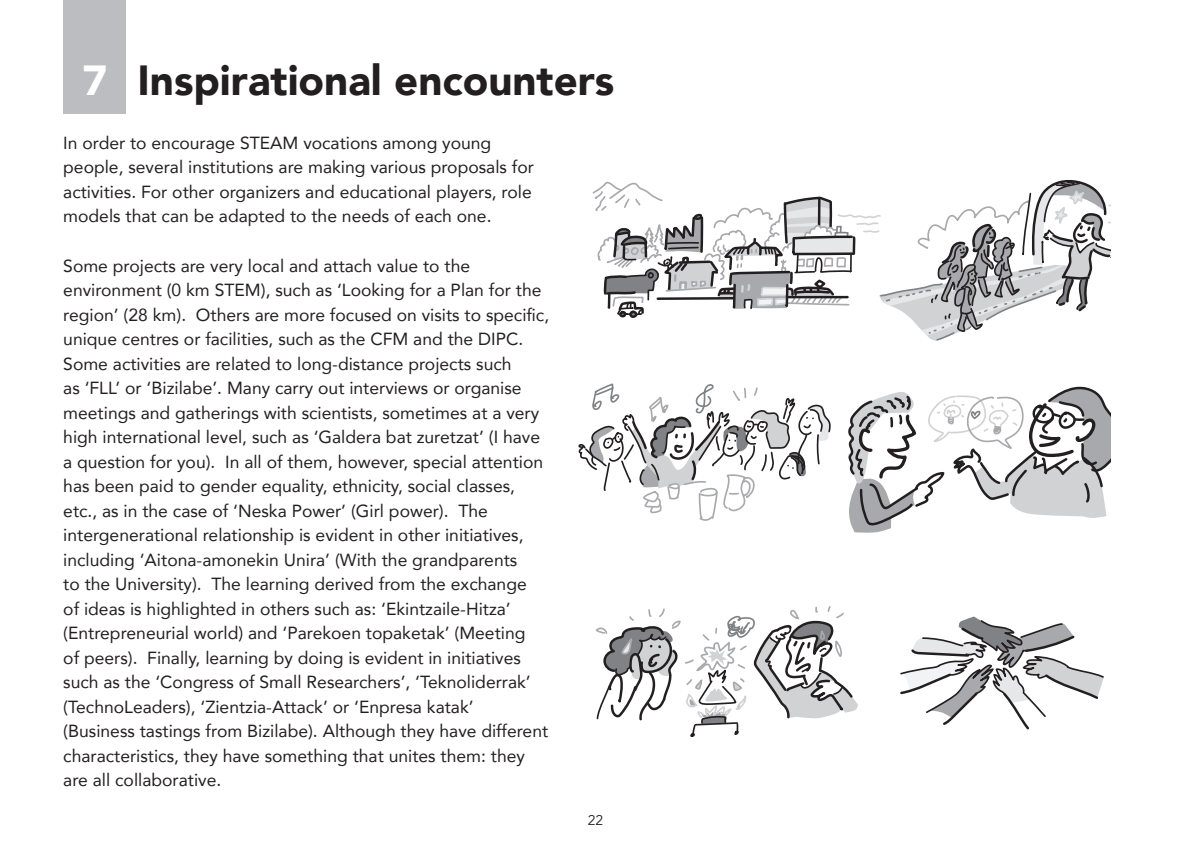
<style>
.page{position:relative;width:1191px;height:844px;background:#fff}
.page>*{position:absolute;margin:0;border:0;box-sizing:border-box;transform-origin:0 0}
.t1{font:900 42px "Avenir";color:#231f20}
.t2{font:900 42px "Avenir";color:#fff}
.t3{font:17.5px/24.5px "Avenir";color:#231f20}
.t4{font:14px "Avenir";color:#231f20}
</style>
<div class="page">
<svg style="left:578px;top:180px;width:532px;height:557px"></svg>
<div style="left:63px;top:0;width:62px;height:113px;background:#bcbdc0"></div>
<p class="t1" style="left:137px;top:44px;width:478px">Inspirational encounters</p>
<p class="t3" style="left:63px;top:130px;width:472px">In order to encourage STEAM vocations among young people, several institutions are making various proposals for activities. For other organizers and educational players, role models that can be adapted to the needs of each one.</p>
<p class="t3" style="left:63px;top:252px;width:487px">Some projects are very local and attach value to the environment (0 km STEM), such as ‘Looking for a Plan for the region’ (28 km). Others are more focused on visits to specific, unique centres or facilities, such as the CFM and the DIPC.<br>Some activities are related to long-distance projects such<br>as ‘FLL’ or ‘Bizilabe’. Many carry out interviews or organise meetings and gatherings with scientists, sometimes at a very high international level, such as ‘Galdera bat zuretzat’ (I have a question for you). In all of them, however, special attention has been paid to gender equality, ethnicity, social classes, etc., as in the case of ‘Neska Power’ (Girl power). The intergenerational relationship is evident in other initiatives, including ‘Aitona-amonekin Unira’ (With the grandparents<br>to the University). The learning derived from the exchange<br>of ideas is highlighted in others such as: ‘Ekintzaile-Hitza’ (Entrepreneurial world) and ‘Parekoen topaketak’ (Meeting<br>of peers). Finally, learning by doing is evident in initiatives such as the ‘Congress of Small Researchers’, ‘Teknoliderrak’ (TechnoLeaders), ‘Zientzia-Attack’ or ‘Enpresa katak’ (Business tastings from Bizilabe). Although they have different characteristics, they have something that unites them: they are all collaborative.</p>
<p class="t2" style="left:82px;top:44px;width:26px">7</p>
<p class="t4" style="left:587px;top:811px;width:17px">22</p>
</div>
